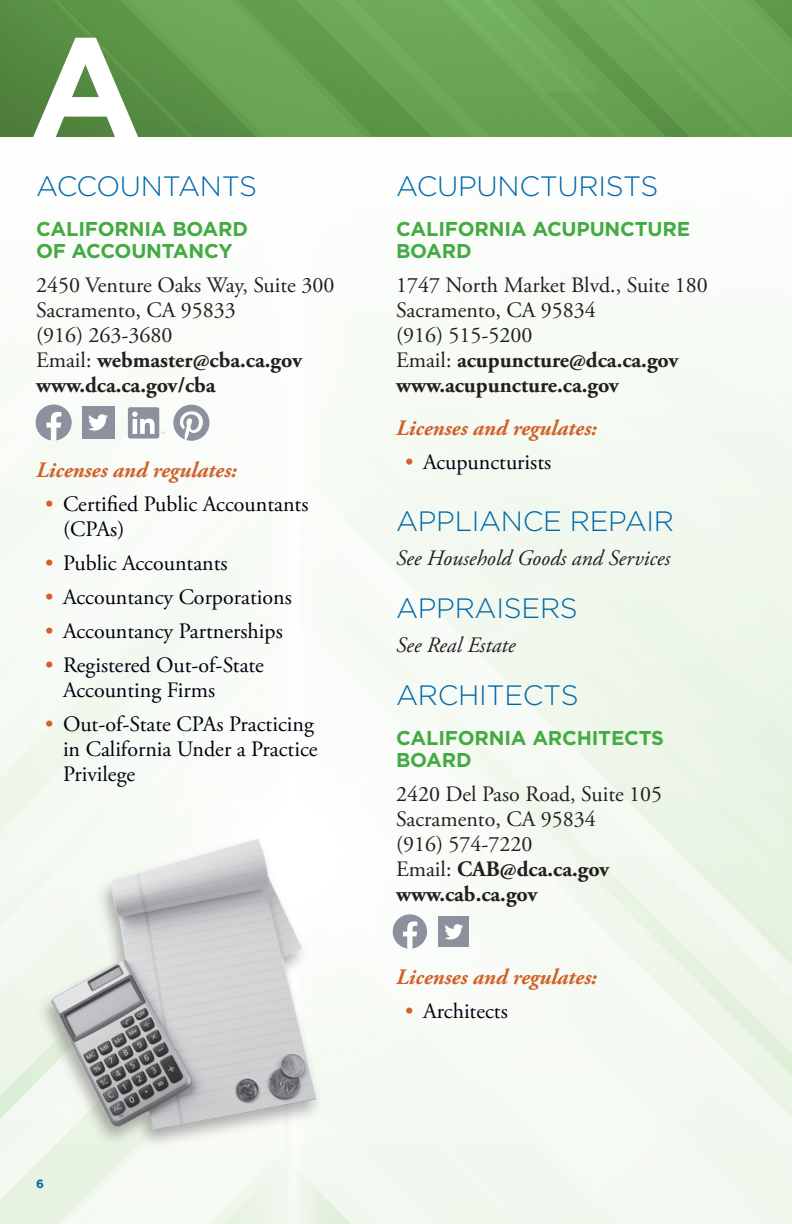
<style>
.page{position:relative;width:792px;height:1224px;background:#fff}
.page>*{position:absolute;margin:0;border:0;box-sizing:border-box;transform-origin:0 0}
.t1{font:700 144px "Gotham";color:#fff}
._1H{font:300 28px "Gotham";letter-spacing:-.01em;color:#0068a9}
.Body{font:22px/25px "Adobe Garamond Pro";color:#231f20}
.t2{font:22px/25px "Adobe Garamond Pro";color:#000111}
.t3{font:italic 700 22px "Adobe Garamond Pro";color:#d26027}
.Body-2{font:700 22px "Adobe Garamond Pro";color:#231f20}
.Body-3{font:italic 22px "Adobe Garamond Pro";color:#231f20}
.t4{font:700 20px/22px "Gotham";letter-spacing:-.01em;color:#44aa42}
.t5{font:700 12px "Gotham";color:#0068a9}
.s1{font-weight:700}
.s2{color:#d26027}
</style>
<div class="page">
<img style="left:0;top:0;width:792px;height:1224px">
<img style="left:20px;top:814px;width:344px;height:349px">
<svg style="left:173px;top:405px;width:36px;height:36px"></svg>
<div style="left:128px;top:407px;width:31px;height:32px;background:#8b919d;border-radius:2px"></div>
<svg style="left:132px;top:412px;width:23px;height:22px"></svg>
<svg style="left:36px;top:405px;width:35px;height:35px"></svg>
<div style="left:82px;top:406px;width:32px;height:33px;background:#8b919d"></div>
<svg style="left:88px;top:414px;width:20px;height:17px"></svg>
<svg style="left:393px;top:915px;width:34px;height:33px"></svg>
<div style="left:439px;top:917px;width:30px;height:30px;background:#8b919d"></div>
<svg style="left:445px;top:924px;width:18px;height:16px"></svg>
<p class="t1" style="left:29px;top:5px;width:115px">A</p>
<p class="_1H" style="left:36px;top:171px;width:223px">ACCOUNTANTS</p>
<h1 class="t4" style="left:36px;top:218px;width:214px">CALIFORNIA BOARD<br>OF ACCOUNTANCY</h1>
<p class="Body" style="left:36px;top:274px;width:300px">2450 Venture Oaks Way, Suite 300<br>Sacramento, CA 95833<br>(916) 263-3680<br>Email: <span class="s1">webmaster@cba.ca.gov</span></p>
<p class="Body-2" style="left:36px;top:372px;width:181px">www.dca.ca.gov/cba</p>
<p class="t3" style="left:36px;top:458px;width:202px">Licenses and regulates:</p>
<p class="t2" style="left:63px;top:493px;width:247px;text-indent:-18px"><span class="s2">•</span> Certified Public Accountants (CPAs)</p>
<p class="t2" style="left:45px;top:552px;width:184px"><span class="s2">•</span> Public Accountants</p>
<p class="t2" style="left:45px;top:586px;width:248px"><span class="s2">•</span> Accountancy Corporations</p>
<p class="t2" style="left:45px;top:620px;width:239px"><span class="s2">•</span> Accountancy Partnerships</p>
<p class="t2" style="left:63px;top:654px;width:203px;text-indent:-18px"><span class="s2">•</span> Registered Out-of-State<br>Accounting Firms</p>
<p class="t2" style="left:63px;top:713px;width:256px;text-indent:-18px"><span class="s2">•</span> Out-of-State CPAs Practicing in California Under a Practice<br>Privilege</p>
<p class="_1H" style="left:396px;top:171px;width:264px">ACUPUNCTURISTS</p>
<h2 class="t4" style="left:396px;top:218px;width:296px">CALIFORNIA ACUPUNCTURE<br>BOARD</h2>
<p class="Body" style="left:396px;top:274px;width:313px">1747 North Market Blvd., Suite 180<br>Sacramento, CA 95834<br>(916) 515-5200<br>Email: <span class="s1">acupuncture@dca.ca.gov</span></p>
<p class="Body-2" style="left:396px;top:372px;width:225px">www.acupuncture.ca.gov</p>
<h3 class="t3" style="left:396px;top:416px;width:202px">Licenses and regulates:</h3>
<p class="t2" style="left:405px;top:451px;width:148px"><span class="s2">•</span> Acupuncturists</p>
<p class="_1H" style="left:396px;top:506px;width:280px">APPLIANCE REPAIR</p>
<p class="Body-3" style="left:396px;top:545px;width:276px">See Household Goods and Services</p>
<p class="_1H" style="left:396px;top:593px;width:183px">APPRAISERS</p>
<p class="Body-3" style="left:396px;top:632px;width:121px">See Real Estate</p>
<p class="_1H" style="left:396px;top:680px;width:184px">ARCHITECTS</p>
<h2 class="t4" style="left:396px;top:727px;width:270px">CALIFORNIA ARCHITECTS<br>BOARD</h2>
<p class="Body" style="left:396px;top:783px;width:268px">2420 Del Paso Road, Suite 105<br>Sacramento, CA 95834<br>(916) 574-7220<br>Email: <span class="s1">CAB@dca.ca.gov</span></p>
<p class="Body-2" style="left:396px;top:881px;width:143px">www.cab.ca.gov</p>
<h3 class="t3" style="left:396px;top:965px;width:202px">Licenses and regulates:</h3>
<p class="t2" style="left:405px;top:1000px;width:104px"><span class="s2">•</span> Architects</p>
<p class="t5" style="left:36px;top:1177px;width:9px">6</p>
</div>
